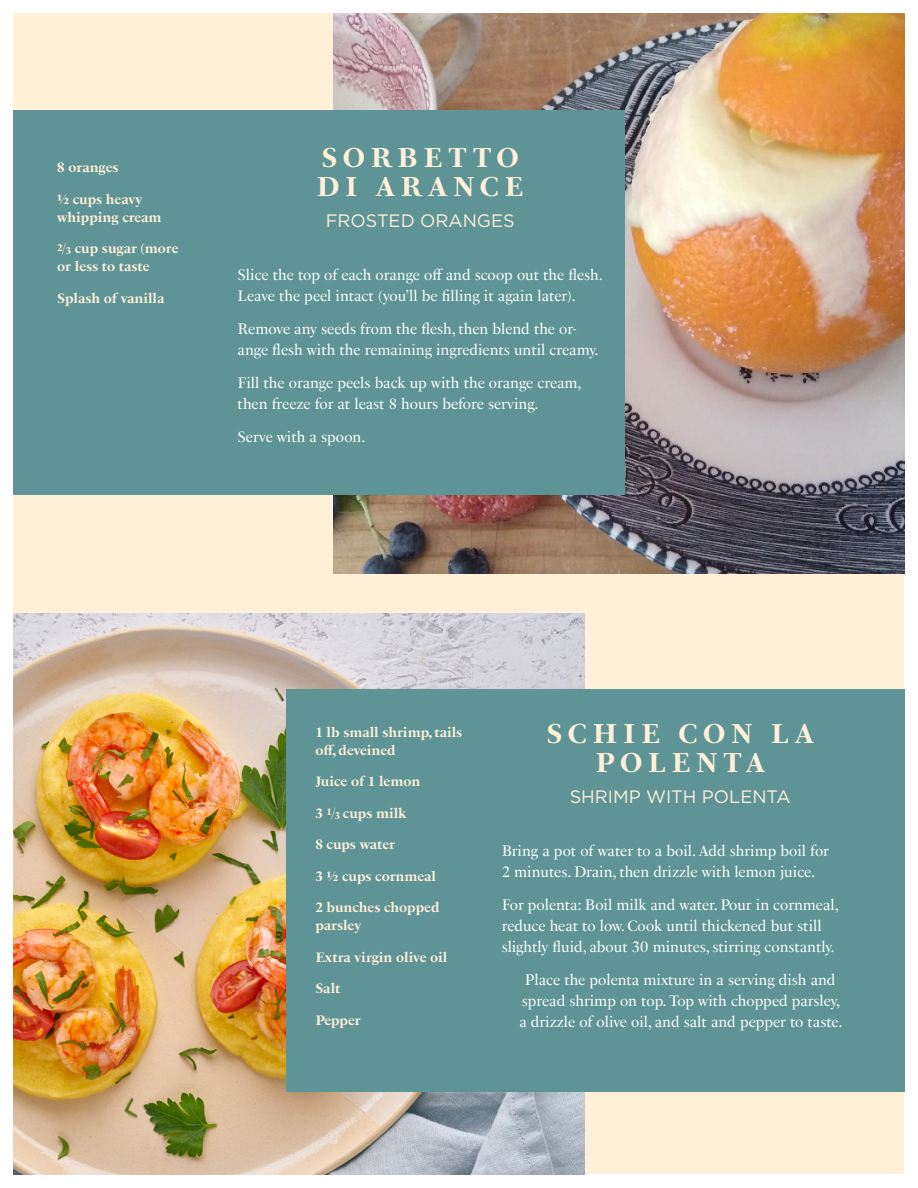
<style>
.page{position:relative;width:918px;height:1188px;background:#fff}
.page>*{position:absolute;margin:0;border:0;box-sizing:border-box;transform-origin:0 0}
.t1{font:700 27px/29.1px "PS Fournier Std";letter-spacing:.2em;color:#fff0d7;text-align:center}
.t2{font:18px "Gotham";color:#fff0d7}
.t3{font:15px/21px "PS Fournier Std";color:#fff}
.t4{font:700 13.5px/18px "PS Fournier Std";color:#fff0d7}
.s1{font-size:9.6px}
</style>
<div class="page">
<div style="left:14px;top:14px;width:890px;height:1160px;background:#fff0d7"></div>
<img style="left:334px;top:14px;width:570px;height:560px">
<div style="left:14px;top:110px;width:611px;height:385px;background:#5e9496"></div>
<img style="left:14px;top:614px;width:570px;height:560px">
<div style="left:286px;top:689px;width:618px;height:403px;background:#5e9496"></div>
<p class="t4" style="left:57px;top:159px;width:63px">8 oranges</p>
<p class="t4" style="left:57px;top:190px;width:106px">½ cups heavy whipping cream</p>
<p class="t4" style="left:57px;top:240px;width:123px"><sup>2</sup>/<span class="s1">3</span> cup sugar (more or less to taste</p>
<p class="t4" style="left:57px;top:289px;width:109px">Splash of vanilla</p>
<h1 class="t1" style="left:317px;top:142px;width:209px;text-align:left">SORBETTO<br>DI ARANCE</h1>
<p class="t2" style="left:326px;top:209px;width:190px">FROSTED ORANGES</p>
<p class="t3" style="left:238px;top:264px;width:367px">Slice the top of each orange off and scoop out the flesh.<br>Leave the peel intact (you’ll be filling it again later).</p>
<p class="t3" style="left:238px;top:318px;width:363px">Remove any seeds from the flesh, then blend the or&shy;ange flesh with the remaining ingredients until creamy.</p>
<p class="t3" style="left:238px;top:372px;width:346px">Fill the orange peels back up with the orange cream, then freeze for at least 8 hours before serving.</p>
<p class="t3" style="left:238px;top:426px;width:129px">Serve with a spoon.</p>
<p class="t4" style="left:315px;top:723px;width:148px">1 lb small shrimp, tails off, deveined</p>
<p class="t4" style="left:315px;top:772px;width:106px">Juice of 1 lemon</p>
<p class="t4" style="left:315px;top:804px;width:93px">3 <sup>1</sup>/<span class="s1">3</span> cups milk</p>
<p class="t4" style="left:315px;top:835px;width:81px">8 cups water</p>
<p class="t4" style="left:315px;top:867px;width:122px">3 ½ cups cornmeal</p>
<p class="t4" style="left:315px;top:898px;width:126px">2 bunches chopped parsley</p>
<p class="t4" style="left:315px;top:948px;width:134px">Extra virgin olive oil</p>
<p class="t4" style="left:315px;top:979px;width:27px">Salt</p>
<p class="t4" style="left:315px;top:1011px;width:47px">Pepper</p>
<h1 class="t1" style="left:546px;top:718px;width:269px">SCHIE CON LA<br>POLENTA</h1>
<p class="t2" style="left:570px;top:785px;width:223px">SHRIMP WITH POLENTA</p>
<p class="t3" style="left:502px;top:840px;width:329px">Bring a pot of water to a boil. Add shrimp boil for<br>2 minutes. Drain, then drizzle with lemon juice.</p>
<p class="t3" style="left:502px;top:894px;width:339px">For polenta: Boil milk and water. Pour in cornmeal, reduce heat to low. Cook until thickened but still slightly fluid, about 30 minutes, stirring constantly.</p>
<p class="t3" style="left:519px;top:969px;width:325px;text-align:center">Place the polenta mixture in a serving dish and spread shrimp on top. Top with chopped parsley, a drizzle of olive oil, and salt and pepper to taste.</p>
</div>
